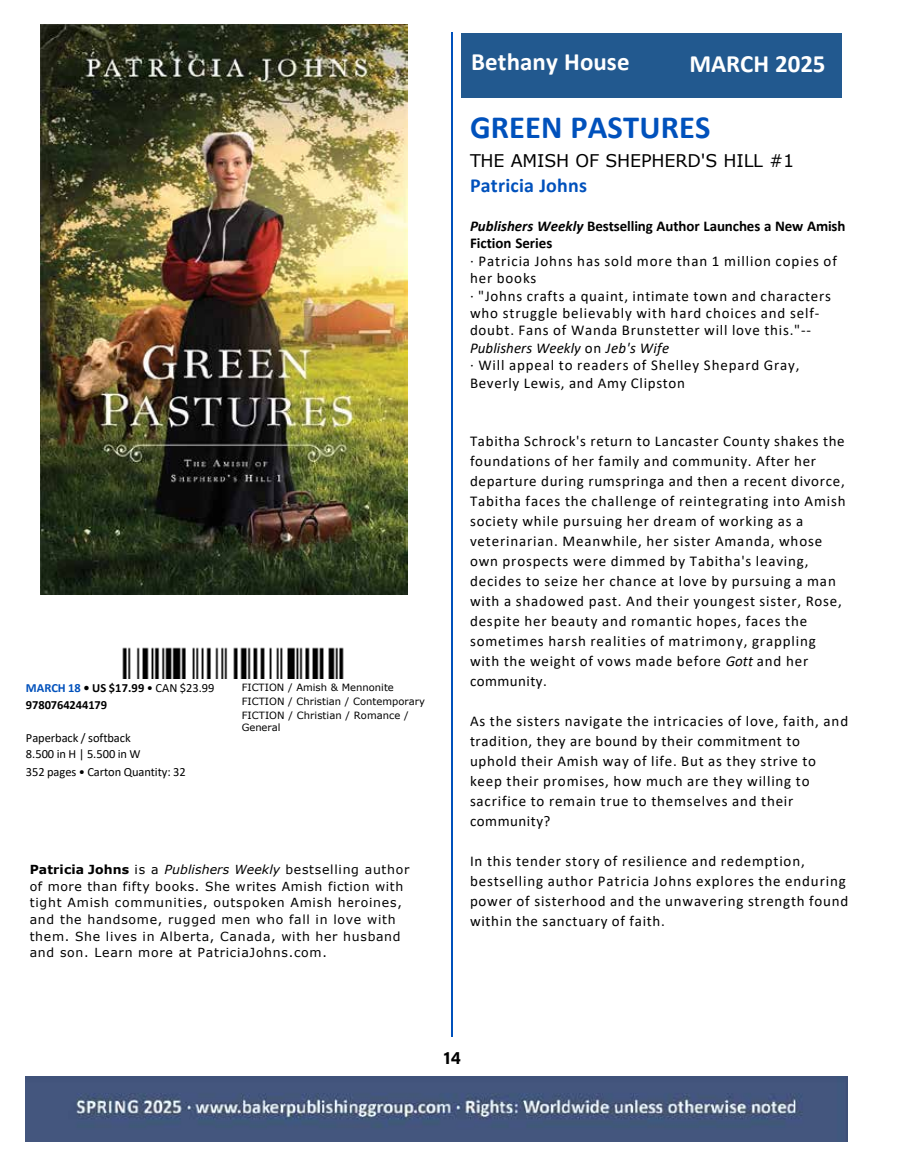
<style>
.page{position:relative;width:918px;height:1175px;background:#fff}
.page>*{position:absolute;margin:0;border:0;box-sizing:border-box;transform-origin:0 0}
.t1{font:700 32.4px "Calibri";letter-spacing:.005em;color:#0051bc}
.t2{font:700 24.9px "Calibri";letter-spacing:.005em;color:#fff}
.t3{font:700 19.95px "Calibri";letter-spacing:.01em;color:#0051bc}
.t4{font:18px "Acumin Variable Concept";color:#000}
.t5{font:17.4px "Verdana";letter-spacing:-.005em;color:#000}
.t6{font:15px/20px "Calibri";letter-spacing:.055em;color:#000}
.t7{font:700 15px/17.4px "Calibri";letter-spacing:-.005em;color:#000}
.t8{font:12.45px/16.2px "Verdana";letter-spacing:.06em;color:#000}
.t9{font:12.45px/16.2px "Calibri";letter-spacing:-.005em;color:#000}
.t10{font:700 12.45px/16.2px "Calibri";letter-spacing:-.005em;color:#000}
.t11{font:10.05px/13.6px "Verdana";color:#000}
.s1{color:#0051bc}
.s2{font-weight:400}
.s3{font-weight:700}
.s4{font-style:italic}
</style>
<div class="page">
<img style="left:41px;top:25px;width:367px;height:570px">
<img style="left:122px;top:647px;width:222px;height:31px">
<hr style="left:451px;top:32px;width:2px;height:1004px;background:#0051bc">
<div style="left:461px;top:33px;width:381px;height:64px;background:#22598f"></div>
<img style="left:26px;top:1076px;width:822px;height:65px">
<p class="t10" style="left:26px;top:680px;width:190px"><span class="s1">MARCH 18</span> • US $17.99 <span class="s2">• CAN $23.99<br></span>9780764244179</p>
<p class="t9" style="left:26px;top:729px;width:116px">Paperback / softback<br>8.500 in H | 5.500 in W</p>
<p class="t9" style="left:26px;top:763px;width:161px">352 pages • Carton Quantity: 32</p>
<p class="t11" style="left:242px;top:680px;width:185px">FICTION / Amish &amp; Mennonite<br>FICTION / Christian / Contemporary<br>FICTION / Christian / Romance /</p>
<p class="t11" style="left:242px;top:720px;width:40px">General</p>
<p class="t8" style="left:30px;top:861px;width:381px"><span class="s3">Patricia Johns</span> is a <span class="s4">Publishers Weekly</span> bestselling author of more than fifty books. She writes Amish fiction with tight Amish communities, outspoken Amish heroines,</p>
<p class="t8" style="left:30px;top:911px;width:372px">and the handsome, rugged men who fall in love with them. She lives in Alberta, Canada, with her husband and son. Learn more at PatriciaJohns.com.</p>
<h2 class="t2" style="left:471px;top:44px;width:160px">Bethany House</h2>
<h2 class="t2" style="left:690px;top:46px;width:138px">MARCH 2025</h2>
<h1 class="t1" style="left:470px;top:105px;width:242px">GREEN PASTURES</h1>
<p class="t5" style="left:470px;top:149px;width:326px">THE AMISH OF SHEPHERD'S HILL #1</p>
<h3 class="t3" style="left:470px;top:171px;width:118px">Patricia Johns</h3>
<p class="t7" style="left:470px;top:217px;width:377px"><span class="s4">Publishers Weekly</span> Bestselling Author Launches a New Amish<br>Fiction Series</p>
<p class="t6" style="left:470px;top:251px;width:368px;line-height:17.4px">· Patricia Johns has sold more than 1 million copies of her books<br>· "Johns crafts a quaint, intimate town and characters who struggle believably with hard choices and self&shy;doubt. Fans of Wanda Brunstetter will love this."-- <span class="s4">Publishers Weekly</span> on <span class="s4">Jeb's Wife<br></span>· Will appeal to readers of Shelley Shepard Gray, Beverly Lewis, and Amy Clipston</p>
<p class="t6" style="left:470px;top:431px;width:377px">Tabitha Schrock's return to Lancaster County shakes the foundations of her family and community. After her departure during rumspringa and then a recent divorce, Tabitha faces the challenge of reintegrating into Amish society while pursuing her dream of working as a veterinarian. Meanwhile, her sister Amanda, whose own prospects were dimmed by Tabitha's leaving, decides to seize her chance at love by pursuing a man with a shadowed past. And their youngest sister, Rose, despite her beauty and romantic hopes, faces the sometimes harsh realities of matrimony, grappling with the weight of vows made before <span class="s4">Gott</span> and her community.</p>
<p class="t6" style="left:470px;top:710px;width:380px">As the sisters navigate the intricacies of love, faith, and tradition, they are bound by their commitment to uphold their Amish way of life. But as they strive to keep their promises, how much are they willing to sacrifice to remain true to themselves and their community?</p>
<p class="t6" style="left:470px;top:850px;width:380px">In this tender story of resilience and redemption, bestselling author Patricia Johns explores the enduring power of sisterhood and the unwavering strength found within the sanctuary of faith.</p>
<p class="t4" style="left:444px;top:1045px;width:19px">14</p>
</div>
